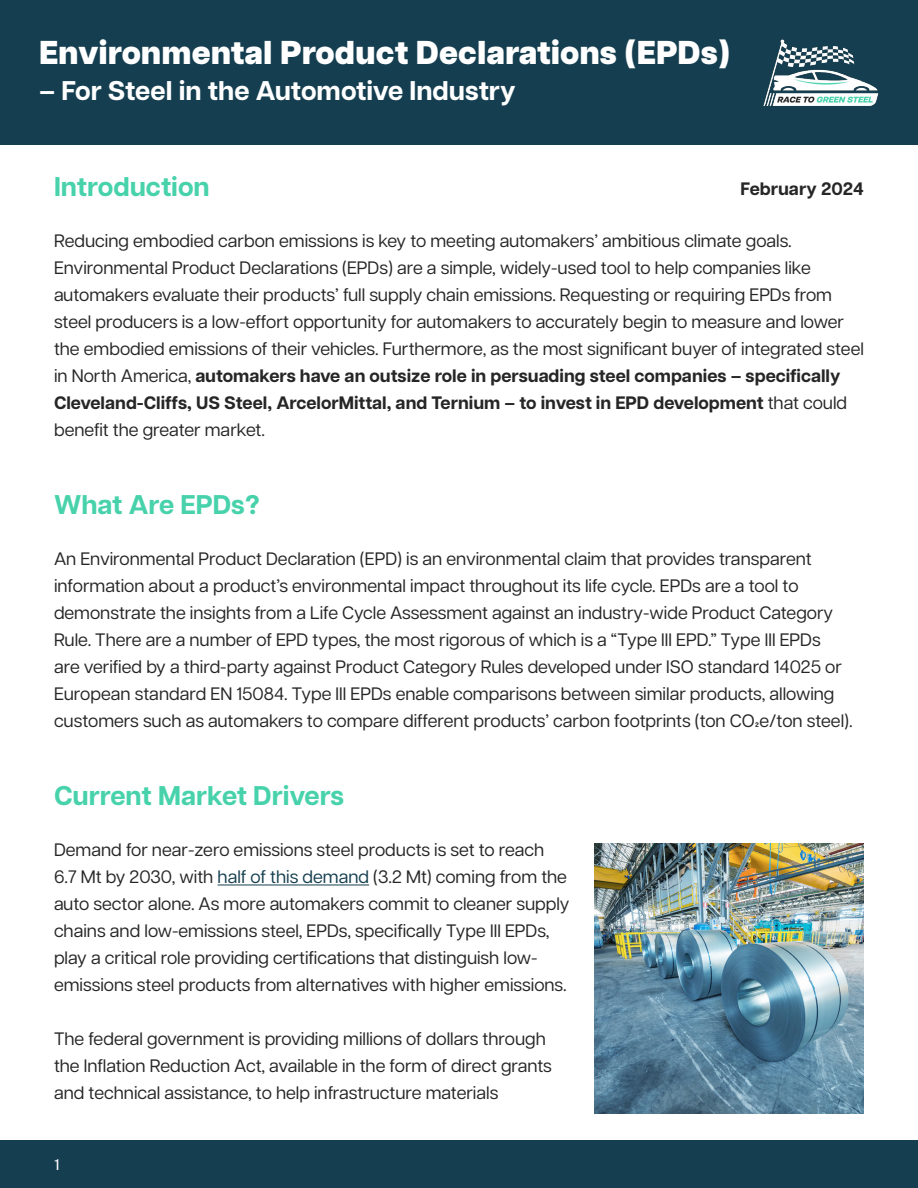
<style>
.page{position:relative;width:918px;height:1188px;background:#fff}
.page>*{position:absolute;margin:0;border:0;box-sizing:border-box;transform-origin:0 0}
.t1{font:800 33px "Articulat CF";color:#fff}
.t2{font:700 27px "Articulat CF";color:#47d2ab}
.t3{font:700 27px "Articulat CF";color:#fff}
.t4{font:18px/27px "Articulat CF";color:#262626}
.t5{font:700 18px "Articulat CF";color:#262626}
.t6{font:100 15px "Public Sans";color:#fff}
.s1{font-weight:700}
.s2{font-weight:600}
.s3{color:#153f50}
</style>
<div class="page">
<div style="left:0;top:1140px;width:918px;height:48px;background:#153f50"></div>
<div style="left:0;top:0;width:918px;height:145px;background:#153f50"></div>
<img style="left:763px;top:39px;width:116px;height:67px">
<hr style="left:218px;top:885px;width:151px;height:1px;background:#153f50">
<img style="left:594px;top:844px;width:270px;height:270px">
<h1 class="t1" style="left:39px;top:28px;width:693px">Environmental Product Declarations (EPDs)</h1>
<h2 class="t3" style="left:39px;top:71px;width:478px">– For Steel in the Automotive Industry</h2>
<h2 class="t2" style="left:54px;top:166px;width:157px">Introduction</h2>
<p class="t4" style="left:54px;top:226px;width:812px">Reducing embodied carbon emissions is key to meeting automakers’ ambitious climate goals.<br>Environmental Product Declarations (EPDs) are a simple, widely-used tool to help companies like automakers evaluate their products’ full supply chain emissions. Requesting or requiring EPDs from steel producers is a low-effort opportunity for automakers to accurately begin to measure and lower the embodied emissions of their vehicles. Furthermore, as the most significant buyer of integrated steel in North America, <span class="s1">automakers have an outsize role in persuading steel companies – specifically Cleveland-Cliffs, US Steel, ArcelorMittal, and Ternium – to invest in EPD development</span> that could benefit the greater market.</p>
<p class="t5" style="left:741px;top:175px;width:125px">February 2024</p>
<h2 class="t2" style="left:54px;top:484px;width:208px">What Are EPDs?</h2>
<p class="t4" style="left:54px;top:544px;width:800px">An Environmental Product Declaration (EPD) is an environmental claim that provides transparent information about a product’s environmental impact throughout its life cycle. EPDs are a tool to demonstrate the insights from a Life Cycle Assessment against an industry-wide Product Category Rule. There are a number of EPD types, the most rigorous of which is a “Type III EPD.” Type III EPDs<br>are verified by a third-party against Product Category Rules developed under ISO standard 14025 or European standard EN 15084. Type III EPDs enable comparisons between similar products, allowing customers such as automakers to compare different products’ carbon footprints (ton CO<span class="s2">2</span>e/ton steel).</p>
<h2 class="t2" style="left:54px;top:775px;width:292px">Current Market Drivers</h2>
<p class="t4" style="left:54px;top:835px;width:517px">Demand for near-zero emissions steel products is set to reach 6.7 Mt by 2030, with <span class="s3">half of this demand</span> (3.2 Mt) coming from the auto sector alone. As more automakers commit to cleaner supply chains and low-emissions steel, EPDs, specifically Type III EPDs, play a critical role providing certifications that distinguish low&shy;emissions steel products from alternatives with higher emissions.</p>
<p class="t4" style="left:54px;top:1024px;width:499px">The federal government is providing millions of dollars through the Inflation Reduction Act, available in the form of direct grants and technical assistance, to help infrastructure materials</p>
<p class="t6" style="left:54px;top:1155px;width:8px">1</p>
</div>
